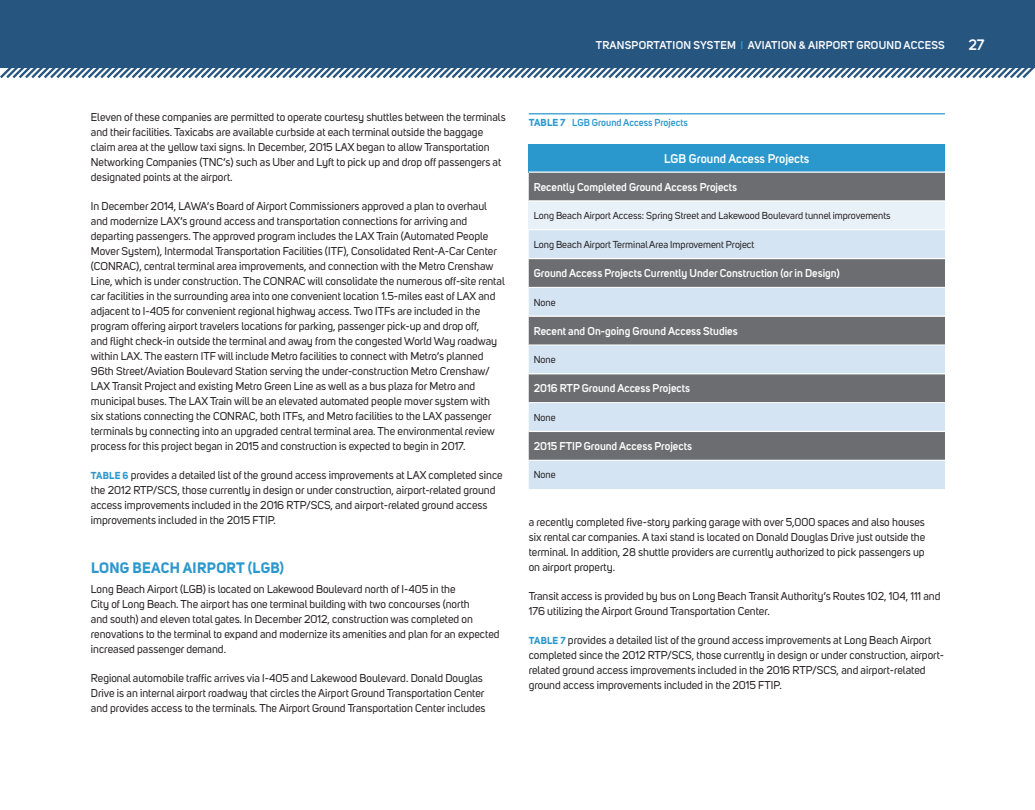
<style>
.page{position:relative;width:1035px;height:810px;background:#fff}
.page>*{position:absolute;margin:0;border:0;box-sizing:border-box;transform-origin:0 0}
.Heading_2{font:700 15px "Uni Sans";letter-spacing:.02em;color:#2b98cd}
.t1{font:600 15px "Uni Sans";color:#fff}
.Table_Column_Heading{font:600 12.5px "Uni Sans";color:#fff}
.t2{font:11.25px/15px "Uni Sans";color:#231f20}
.Table_Row_Heading{font:600 11.25px "Uni Sans";color:#fff}
.Table_Row_Heading-2{font:600 11.25px "Uni Sans";letter-spacing:.02em;color:#fff}
.Table_BodyTextLeft{font:10px "Uni Sans";color:#231f20}
.t3{font:600 10px "Uni Sans";color:#2b98cd}
.t4{font:700 10px "Uni Sans";color:#2b98cd}
.s1{color:#2b98cd}
.s2{font-weight:700;font-size:10px;color:#2b98cd}
.s3{font-weight:700}
</style>
<div class="page">
<div style="left:0;top:0;width:1035px;height:68px;background:#26557f"></div>
<svg style="left:0;top:68px;width:1035px;height:11px"></svg>
<div style="left:529px;top:144px;width:416px;height:28px;background:#2b98cd"></div>
<div style="left:529px;top:173px;width:416px;height:27px;background:#6c6d70"></div>
<div style="left:529px;top:201px;width:416px;height:29px;background:#e9f1f8"></div>
<svg style="left:529px;top:231px;width:416px;height:258px;background:#a6afb9"></svg>
<hr style="left:529px;top:200px;width:416px;height:2px;background:#fff">
<hr style="left:529px;top:258px;width:416px;height:1px;background:#fff">
<hr style="left:529px;top:316px;width:416px;height:1px;background:#fff">
<hr style="left:529px;top:373px;width:416px;height:1px;background:#fff">
<hr style="left:529px;top:431px;width:416px;height:1px;background:#fff">
<hr style="left:529px;top:287px;width:416px;height:1px;background:#fff">
<hr style="left:529px;top:345px;width:416px;height:1px;background:#fff">
<hr style="left:529px;top:402px;width:416px;height:1px;background:#fff">
<hr style="left:529px;top:460px;width:416px;height:1px;background:#fff">
<hr style="left:529px;top:113px;width:416px;height:1px;background:#2b98cd">
<p class="Table_Row_Heading-2" style="left:596px;top:37px;width:351px">TRANSPORTATION SYSTEM <span class="s1">I</span> AVIATION &amp; AIRPORT GROUND ACCESS</p>
<h1 class="t1" style="left:968px;top:34px;width:18px">27</h1>
<p class="t2" style="left:91px;top:110px;width:416px">Eleven of these companies are permitted to operate courtesy shuttles between the terminals and their facilities. Taxicabs are available curbside at each terminal outside the baggage claim area at the yellow taxi signs. In December, 2015 LAX began to allow Transportation Networking Companies (TNC’s) such as Uber and Lyft to pick up and drop off passengers at designated points at the airport.</p>
<p class="t2" style="left:91px;top:199px;width:415px">In December 2014, LAWA’s Board of Airport Commissioners approved a plan to overhaul and modernize LAX’s ground access and transportation connections for arriving and departing passengers. The approved program includes the LAX Train (Automated People Mover System), Intermodal Transportation Facilities (ITF), Consolidated Rent-A-Car Center (CONRAC), central terminal area improvements, and connection with the Metro Crenshaw Line, which is under construction. The CONRAC will consolidate the numerous off-site rental car facilities in the surrounding area into one convenient location 1.5-miles east of LAX and adjacent to I-405 for convenient regional highway access. Two ITFs are included in the program offering airport travelers locations for parking, passenger pick-up and drop off,<br>and flight check-in outside the terminal and away from the congested World Way roadway within LAX. The eastern ITF will include Metro facilities to connect with Metro’s planned 96th Street/Aviation Boulevard Station serving the under-construction Metro Crenshaw/ LAX Transit Project and existing Metro Green Line as well as a bus plaza for Metro and municipal buses. The LAX Train will be an elevated automated people mover system with six stations connecting the CONRAC, both ITFs, and Metro facilities to the LAX passenger terminals by connecting into an upgraded central terminal area. The environmental review process for this project began in 2015 and construction is expected to begin in 2017.</p>
<p class="t2" style="left:91px;top:468px;width:413px"><span class="s2">TABLE 6</span> provides a detailed list of the ground access improvements at LAX completed since the 2012 RTP/SCS, those currently in design or under construction, airport-related ground access improvements included in the 2016 RTP/SCS, and airport-related ground access improvements included in the 2015 FTIP.</p>
<p class="Heading_2" style="left:91px;top:558px;width:195px">LONG BEACH AIRPORT (LGB)</p>
<p class="t2" style="left:91px;top:582px;width:410px">Long Beach Airport (LGB) is located on Lakewood Boulevard north of I-405 in the<br>City of Long Beach. The airport has one terminal building with two concourses (north<br>and south) and eleven total gates. In December 2012, construction was completed on renovations to the terminal to expand and modernize its amenities and plan for an expected increased passenger demand.</p>
<p class="t2" style="left:91px;top:671px;width:396px">Regional automobile traffic arrives via I-405 and Lakewood Boulevard. Donald Douglas<br>Drive is an internal airport roadway that circles the Airport Ground Transportation Center and provides access to the terminals. The Airport Ground Transportation Center includes</p>
<p class="t4" style="left:529px;top:116px;width:13px">Table</p>
<p class="t3" style="left:560px;top:115px;width:129px"><span class="s3">7</span> LGB Ground Access Projects</p>
<p class="Table_Column_Heading" style="left:664px;top:149px;width:147px">LGB Ground Access Projects</p>
<p class="Table_Row_Heading" style="left:534px;top:178px;width:205px">Recently Completed Ground Access Projects</p>
<p class="Table_BodyTextLeft" style="left:534px;top:210px;width:358px">Long Beach Airport Access: Spring Street and Lakewood Boulevard tunnel improvements</p>
<p class="Table_BodyTextLeft" style="left:534px;top:239px;width:222px">Long Beach Airport Terminal Area Improvement Project</p>
<p class="Table_Row_Heading" style="left:534px;top:265px;width:308px">Ground Access Projects Currently Under Construction (or in Design)</p>
<p class="Table_BodyTextLeft" style="left:534px;top:296px;width:23px">None</p>
<p class="Table_Row_Heading" style="left:534px;top:323px;width:206px">Recent and On-going Ground Access Studies</p>
<p class="Table_BodyTextLeft" style="left:534px;top:354px;width:23px">None</p>
<p class="Table_Row_Heading" style="left:534px;top:380px;width:158px">2016 RTP Ground Access Projects</p>
<p class="Table_BodyTextLeft" style="left:534px;top:412px;width:23px">None</p>
<p class="Table_Row_Heading" style="left:534px;top:438px;width:160px">2015 FTIP Ground Access Projects</p>
<p class="Table_BodyTextLeft" style="left:534px;top:469px;width:23px">None</p>
<p class="t2" style="left:529px;top:515px;width:398px;text-align:justify">a recently completed five-story parking garage with over 5,000 spaces and also houses six rental car companies. A taxi stand is located on Donald Douglas Drive just outside the terminal. In addition, 28 shuttle providers are currently authorized to pick passengers up on airport property.</p>
<p class="t2" style="left:529px;top:589px;width:413px">Transit access is provided by bus on Long Beach Transit Authority’s Routes 102, 104, 111 and<br>176 utilizing the Airport Ground Transportation Center.</p>
<p class="t2" style="left:529px;top:633px;width:417px"><span class="s2">TABLE 7</span> provides a detailed list of the ground access improvements at Long Beach Airport completed since the 2012 RTP/SCS, those currently in design or under construction, airport&shy;related ground access improvements included in the 2016 RTP/SCS, and airport-related ground access improvements included in the 2015 FTIP.</p>
</div>
